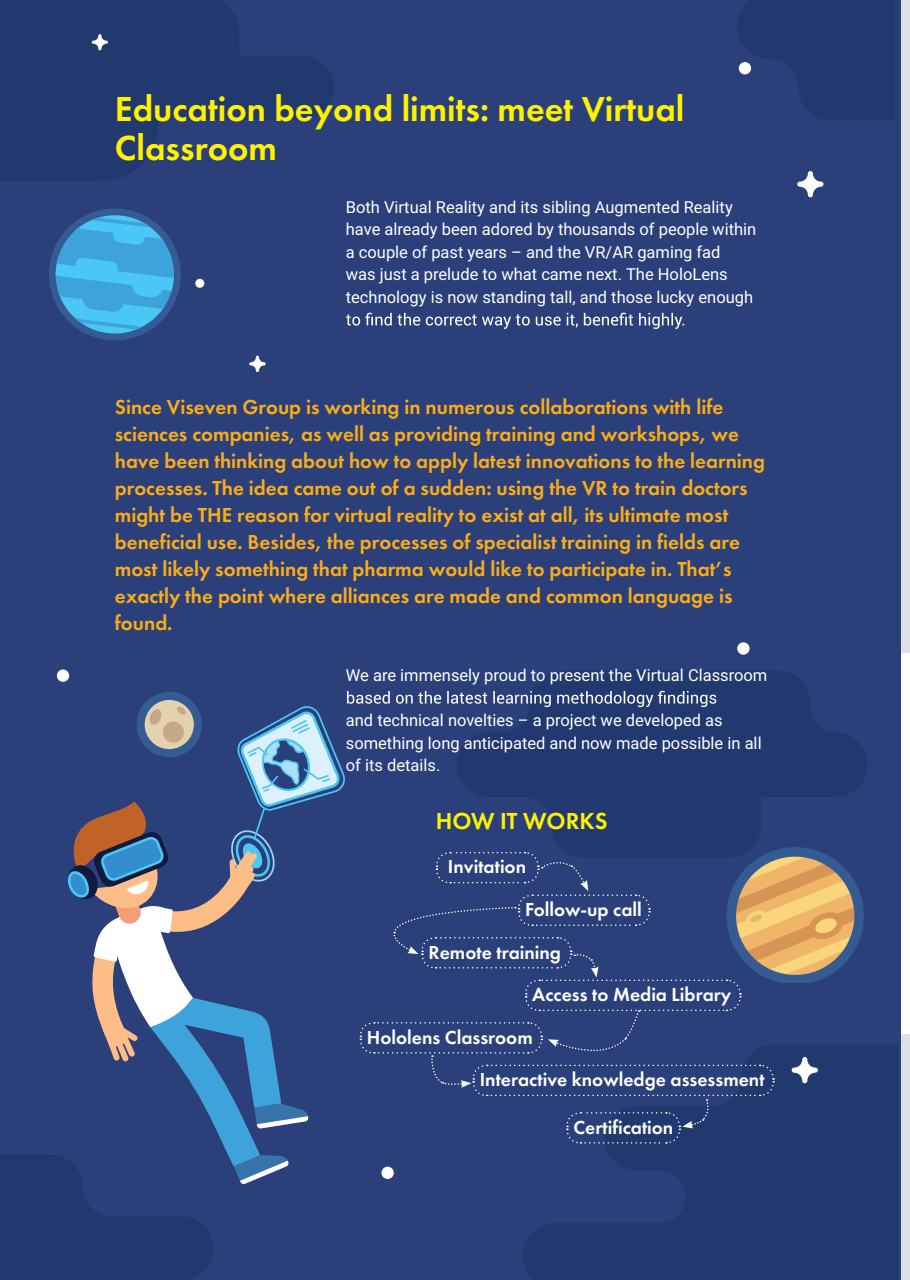
<style>
.page{position:relative;width:910px;height:1280px;background:#2b407a}
.page>*{position:absolute;margin:0;border:0;box-sizing:border-box;transform-origin:0 0}
.t1{font:36px/39px "Futura Demi C";color:#fff200}
.t2{font:24px "Futura Demi C";color:#fff200}
.t3{font:21px/27px "Futura Demi C";color:#fbad18}
.t4{font:19.5px/42.9px "Futura Demi C";color:#fff}
.t5{font:16.5px/22.5px "Roboto";color:#fff}
</style>
<div class="page">
<div style="left:57px;top:669px;width:12px;height:13px;background:#fff;border-radius:50%"></div>
<div style="left:195px;top:279px;width:9px;height:9px;background:#fff;border-radius:50%"></div>
<svg style="left:737px;top:642px;width:13px;height:13px"></svg>
<svg style="left:797px;top:171px;width:26px;height:26px"></svg>
<svg style="left:249px;top:356px;width:17px;height:16px"></svg>
<svg style="left:92px;top:34px;width:16px;height:16px"></svg>
<svg style="left:49px;top:208px;width:132px;height:132px"></svg>
<svg style="left:738px;top:62px;width:14px;height:13px"></svg>
<div style="left:901px;top:0;width:9px;height:1280px;background:#dde2e9"></div>
<div style="left:901px;top:654px;width:9px;height:380px;background:#fff"></div>
<svg style="left:346px;top:313px;width:338px;height:16px"></svg>
<svg style="left:68px;top:691px;width:796px;height:493px"></svg>
<h1 class="t1" style="left:115px;top:89px;width:571px">Education beyond limits: meet Virtual<br>Classroom</h1>
<p class="t5" style="left:346px;top:195px;width:412px">Both Virtual Reality and its sibling Augmented Reality have already been adored by thousands of people within a couple of past years – and the VR/AR gaming fad<br>was just a prelude to what came next. The HoloLens technology is now standing tall, and those lucky enough</p>
<p class="t3" style="left:115px;top:394px;width:652px">Since Viseven Group is working in numerous collaborations with life sciences companies, as well as providing training and workshops, we have been thinking about how to apply latest innovations to the learning processes. The idea came out of a sudden: using the VR to train doctors might be THE reason for virtual reality to exist at all, its ultimate most beneficial use. Besides, the processes of specialist training in fields are most likely something that pharma would like to participate in. That’s exactly the point where alliances are made and common language is found.</p>
<p class="t5" style="left:346px;top:663px;width:423px">We are immensely proud to present the Virtual Classroom</p>
<p class="t5" style="left:346px;top:708px;width:417px">and technical novelties – a project we developed as something long anticipated and now made possible in all of its details.</p>
<p class="t2" style="left:436px;top:807px;width:173px">HOW IT WORKS</p>
<p class="t4" style="left:525px;top:845px;width:118px;text-indent:-77px">Invitation<br>Follow-up call</p>
<p class="t4" style="left:429px;top:930px;width:134px">Remote training</p>
<p class="t4" style="left:532px;top:973px;width:201px">Access to Media Library</p>
<p class="t4" style="left:367px;top:1015px;width:167px">Hololens Classroom</p>
<p class="t4" style="left:480px;top:1058px;width:286px">Interactive knowledge assessment</p>
<p class="t4" style="left:573px;top:1105px;width:101px">Certification</p>
</div>
